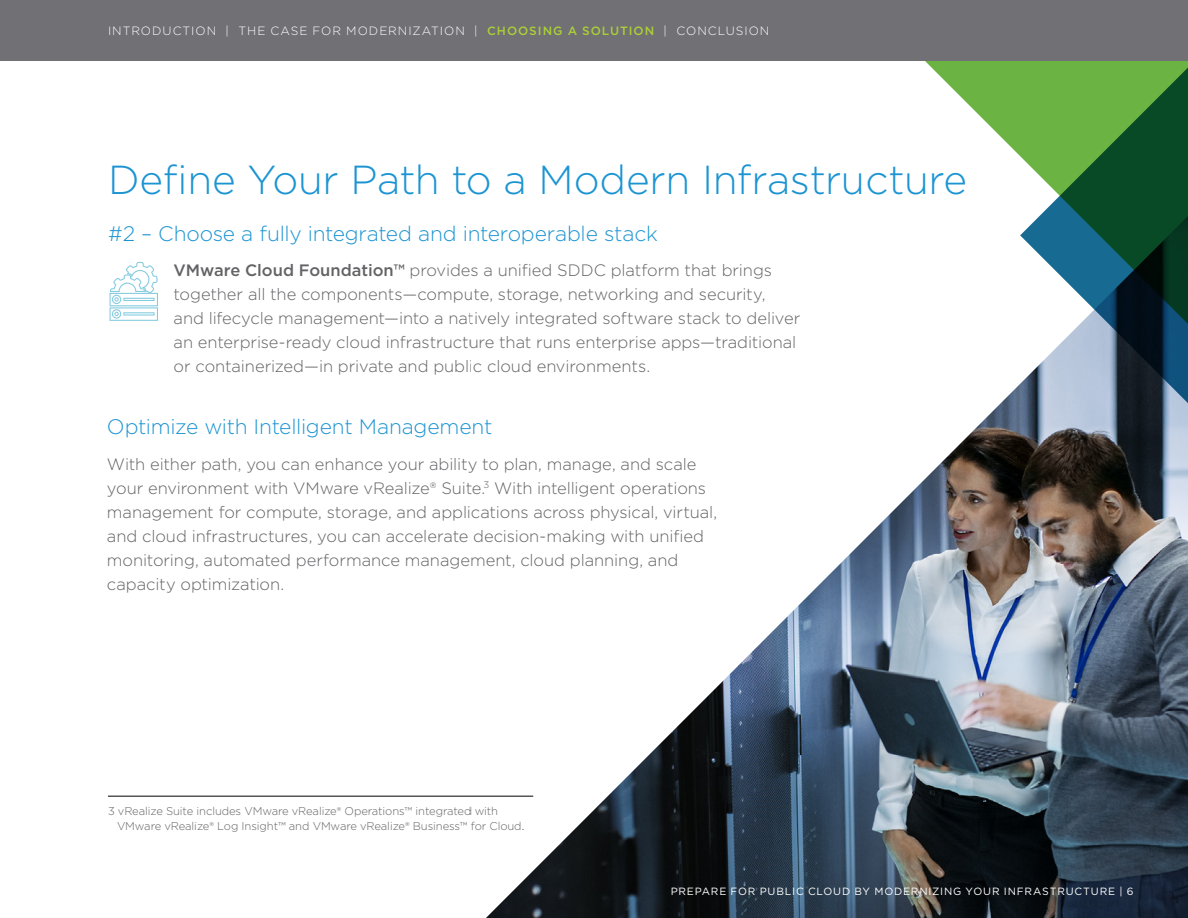
<style>
.page{position:relative;width:1188px;height:918px;background:#fff}
.page>*{position:absolute;margin:0;border:0;box-sizing:border-box;transform-origin:0 0}
.EB-Page_Header{font:300 40.5px "Gotham";letter-spacing:-.01em;color:#1c94d2}
.EB-SUBHEAD-1{font:300 21px "Gotham";letter-spacing:-.015em;color:#1c94d2}
.EB-SUBHEAD-1-2{font:300 16.5px/24px "Gotham";letter-spacing:-.005em;color:#636265}
.EB-BODY_TEXT{font:300 16.5px/24px "Gotham";letter-spacing:-.005em;color:#636265}
.EB-_Nav_Text{font:300 12px "Gotham";letter-spacing:.085em;color:#fff}
._8a__FOOTNOTE-1ST_LI{font:300 11.25px/15px "Gotham";letter-spacing:-.01em;color:#636265}
.EB-BOTTOM_FOLIO-_RIG{font:10.5px "Gotham";letter-spacing:.08em;color:#fff}
.s1{font-weight:500;color:#abcf38}
.s2{font-weight:500}
</style>
<div class="page">
<hr style="left:108px;top:796px;width:425px;height:1px;background:#000">
<img style="left:484px;top:384px;width:704px;height:534px">
<svg style="left:1020px;top:338px;width:168px;height:79px;background:#748698"></svg>
<svg style="left:110px;top:262px;width:48px;height:59px"></svg>
<svg style="left:925px;top:61px;width:263px;height:277px"></svg>
<div style="left:0;top:0;width:1188px;height:61px;background:#717074"></div>
<p class="EB-_Nav_Text" style="left:108px;top:23px;width:663px">INTRODUCTION | THE CASE FOR MODERNIZATION | <span class="s1">CHOOSING A SOLUTION</span> | CONCLUSION</p>
<p class="EB-Page_Header" style="left:108px;top:154px;width:861px">Define Your Path to a Modern Infrastructure</p>
<p class="EB-SUBHEAD-1" style="left:108px;top:220px;width:551px">#2 – Choose a fully integrated and interoperable stack</p>
<p class="EB-BODY_TEXT" style="left:174px;top:258px;width:628px"><span class="s2">VMware Cloud Foundation™</span> provides a unified SDDC platform that brings together all the components—compute, storage, networking and security,<br>and lifecycle management—into a natively integrated software stack to deliver an enterprise-ready cloud infrastructure that runs enterprise apps—traditional or containerized—in private and public cloud environments.</p>
<p class="EB-SUBHEAD-1" style="left:107px;top:414px;width:387px">Optimize with Intelligent Management</p>
<p class="EB-SUBHEAD-1-2" style="left:107px;top:451px;width:612px">With either path, you can enhance your ability to plan, manage, and scale your environment with VMware vRealize® Suite.<sup>3</sup> With intelligent operations management for compute, storage, and applications across physical, virtual, and cloud infrastructures, you can accelerate decision-making with unified monitoring, automated performance management, cloud planning, and capacity optimization.</p>
<p class="_8a__FOOTNOTE-1ST_LI" style="left:117px;top:803px;width:409px;text-indent:-9px">3 vRealize Suite includes VMware vRealize® Operations™ integrated with<br>VMware vRealize® Log Insight™ and VMware vRealize® Business™ for Cloud.</p>
<p class="EB-BOTTOM_FOLIO-_RIG" style="left:671px;top:885px;width:464px">PREPARE FOR PUBLIC CLOUD BY MODERNIZING YOUR INFRASTRUCTURE | 6</p>
</div>
